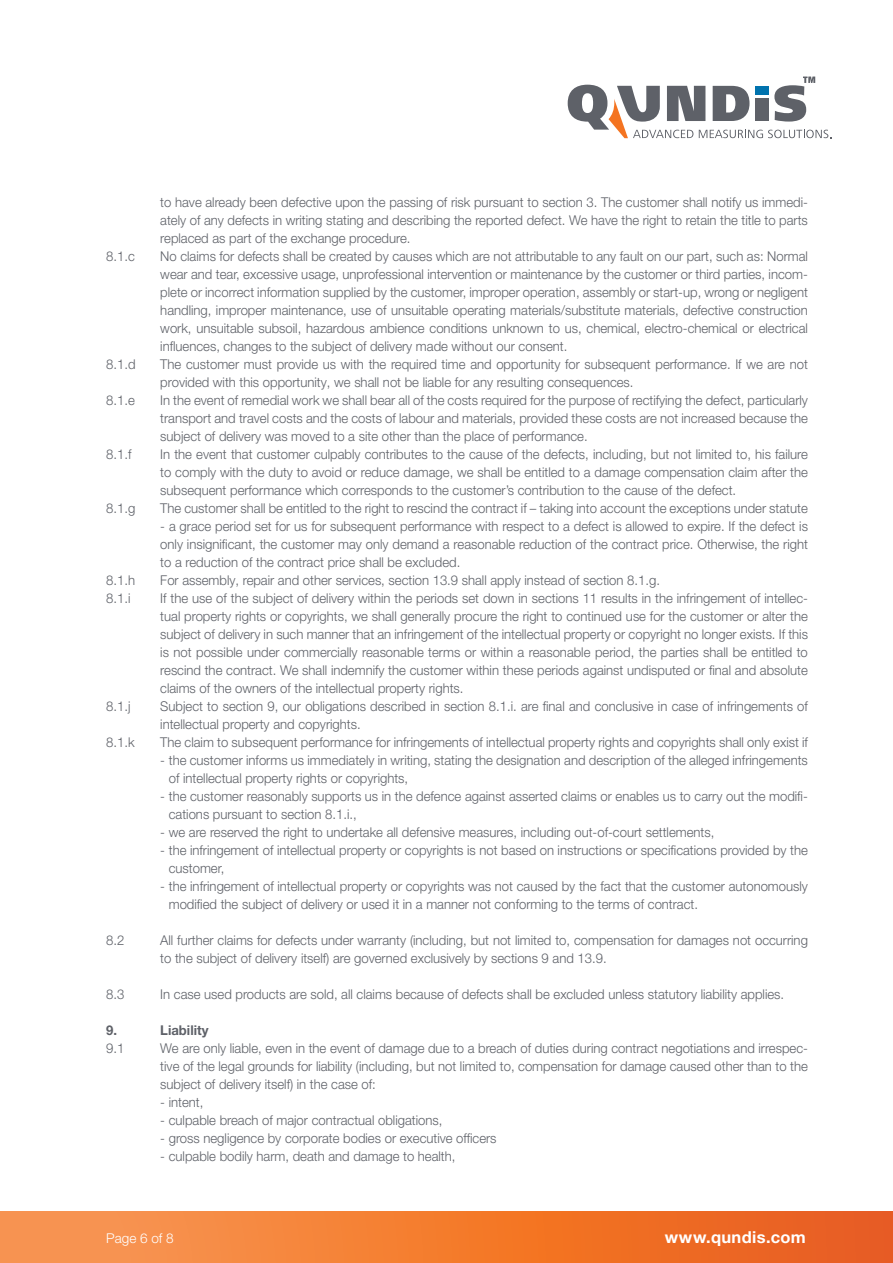
<style>
.page{position:relative;width:893px;height:1263px;background:#fff}
.page>*{position:absolute;margin:0;border:0;box-sizing:border-box;transform-origin:0 0}
.t1{font:700 16.5px "Helvetica Neue LT Pro";letter-spacing:.02em;color:#fff}
.t2{font:300 13.5px/18px "Helvetica Neue LT Pro";color:#5e6168;text-align:justify}
.t3{font:700 13.5px "Helvetica Neue LT Pro";color:#5e6168}
.t4{font:300 13.5px "Helvetica Neue LT Pro";color:#fff}
</style>
<div class="page">
<div style="left:0;top:1212px;width:893px;height:51px;background:linear-gradient(to right,#fa9a51,#ea5c17)"></div>
<svg style="left:568px;top:77px;width:263px;height:61px"></svg>
<p class="t2" style="left:160px;top:193px;width:649px">to have already been defective upon the passing of risk pursuant to section 3. The customer shall notify us immedi&shy;ately of any defects in writing stating and describing the reported defect. We have the right to retain the title to parts replaced as part of the exchange procedure.</p>
<p class="t2" style="left:106px;top:247px;width:30px">8.1.c</p>
<p class="t2" style="left:160px;top:247px;width:649px">No claims for defects shall be created by causes which are not attributable to any fault on our part, such as: Normal wear and tear, excessive usage, unprofessional intervention or maintenance by the customer or third parties, incom&shy;plete or incorrect information supplied by the customer, improper operation, assembly or start-up, wrong or negligent handling, improper maintenance, use of unsuitable operating materials/substitute materials, defective construction work, unsuitable subsoil, hazardous ambience conditions unknown to us, chemical, electro-chemical or electrical influences, changes to the subject of delivery made without our consent.</p>
<p class="t2" style="left:106px;top:355px;width:31px">8.1.d</p>
<p class="t2" style="left:160px;top:355px;width:649px">The customer must provide us with the required time and opportunity for subsequent performance. If we are not provided with this opportunity, we shall not be liable for any resulting consequences.</p>
<p class="t2" style="left:106px;top:391px;width:30px">8.1.e</p>
<p class="t2" style="left:160px;top:391px;width:649px">In the event of remedial work we shall bear all of the costs required for the purpose of rectifying the defect, particularly transport and travel costs and the costs of labour and materials, provided these costs are not increased because the subject of delivery was moved to a site other than the place of performance.</p>
<p class="t2" style="left:106px;top:445px;width:27px">8.1.f</p>
<p class="t2" style="left:160px;top:445px;width:649px">In the event that customer culpably contributes to the cause of the defects, including, but not limited to, his failure to comply with the duty to avoid or reduce damage, we shall be entitled to a damage compensation claim after the subsequent performance which corresponds to the customer’s contribution to the cause of the defect.</p>
<p class="t2" style="left:106px;top:499px;width:31px">8.1.g</p>
<p class="t2" style="left:160px;top:499px;width:649px">The customer shall be entitled to the right to rescind the contract if – taking into account the exceptions under statute</p>
<p class="t2" style="left:160px;top:517px;width:649px">- a grace period set for us for subsequent performance with respect to a defect is allowed to expire. If the defect is only insignificant, the customer may only demand a reasonable reduction of the contract price. Otherwise, the right to a reduction of the contract price shall be excluded.</p>
<p class="t2" style="left:106px;top:571px;width:30px">8.1.h</p>
<p class="t2" style="left:160px;top:571px;width:501px">For assembly, repair and other services, section 13.9 shall apply instead of section 8.1.g.</p>
<p class="t2" style="left:106px;top:589px;width:26px">8.1.i</p>
<p class="t2" style="left:160px;top:589px;width:649px">If the use of the subject of delivery within the periods set down in sections 11 results in the infringement of intellec&shy;tual property rights or copyrights, we shall generally procure the right to continued use for the customer or alter the subject of delivery in such manner that an infringement of the intellectual property or copyright no longer exists. If this is not possible under commercially reasonable terms or within a reasonable period, the parties shall be entitled to rescind the contract. We shall indemnify the customer within these periods against undisputed or final and absolute claims of the owners of the intellectual property rights.</p>
<p class="t2" style="left:106px;top:697px;width:26px">8.1.j</p>
<p class="t2" style="left:160px;top:697px;width:649px">Subject to section 9, our obligations described in section 8.1.i. are final and conclusive in case of infringements of intellectual property and copyrights.</p>
<p class="t2" style="left:106px;top:733px;width:30px">8.1.k</p>
<p class="t2" style="left:160px;top:733px;width:649px">The claim to subsequent performance for infringements of intellectual property rights and copyrights shall only exist if</p>
<p class="t2" style="left:169px;top:751px;width:641px;text-indent:-8px">- the customer informs us immediately in writing, stating the designation and description of the alleged infringements of intellectual property rights or copyrights,</p>
<p class="t2" style="left:169px;top:787px;width:641px;text-indent:-8px">- the customer reasonably supports us in the defence against asserted claims or enables us to carry out the modifi&shy;cations pursuant to section 8.1.i.,</p>
<p class="t2" style="left:160px;top:823px;width:555px">- we are reserved the right to undertake all defensive measures, including out-of-court settlements,</p>
<p class="t2" style="left:169px;top:841px;width:641px;text-indent:-8px">- the infringement of intellectual property or copyrights is not based on instructions or specifications provided by the customer,</p>
<p class="t2" style="left:169px;top:877px;width:641px;text-indent:-8px">- the infringement of intellectual property or copyrights was not caused by the fact that the customer autonomously modified the subject of delivery or used it in a manner not conforming to the terms of contract.</p>
<p class="t2" style="left:106px;top:931px;width:20px">8.2</p>
<p class="t2" style="left:160px;top:931px;width:649px">All further claims for defects under warranty (including, but not limited to, compensation for damages not occurring to the subject of delivery itself) are governed exclusively by sections 9 and 13.9.</p>
<p class="t2" style="left:106px;top:985px;width:20px">8.3</p>
<p class="t2" style="left:160px;top:985px;width:625px">In case used products are sold, all claims because of defects shall be excluded unless statutory liability applies.</p>
<p class="t3" style="left:106px;top:1022px;width:12px">9.</p>
<p class="t3" style="left:160px;top:1022px;width:50px">Liability</p>
<p class="t2" style="left:106px;top:1039px;width:20px">9.1</p>
<p class="t2" style="left:160px;top:1039px;width:649px">We are only liable, even in the event of damage due to a breach of duties during contract negotiations and irrespec&shy;tive of the legal grounds for liability (including, but not limited to, compensation for damage caused other than to the subject of delivery itself) in the case of:</p>
<p class="t2" style="left:160px;top:1093px;width:45px">- intent,</p>
<p class="t2" style="left:160px;top:1111px;width:284px">- culpable breach of major contractual obligations,</p>
<p class="t2" style="left:160px;top:1129px;width:338px">- gross negligence by corporate bodies or executive officers</p>
<p class="t2" style="left:160px;top:1147px;width:297px">- culpable bodily harm, death and damage to health,</p>
<p class="t4" style="left:106px;top:1229px;width:69px">Page 6 of 8</p>
<p class="t1" style="left:665px;top:1226px;width:143px">www.qundis.com</p>
</div>
